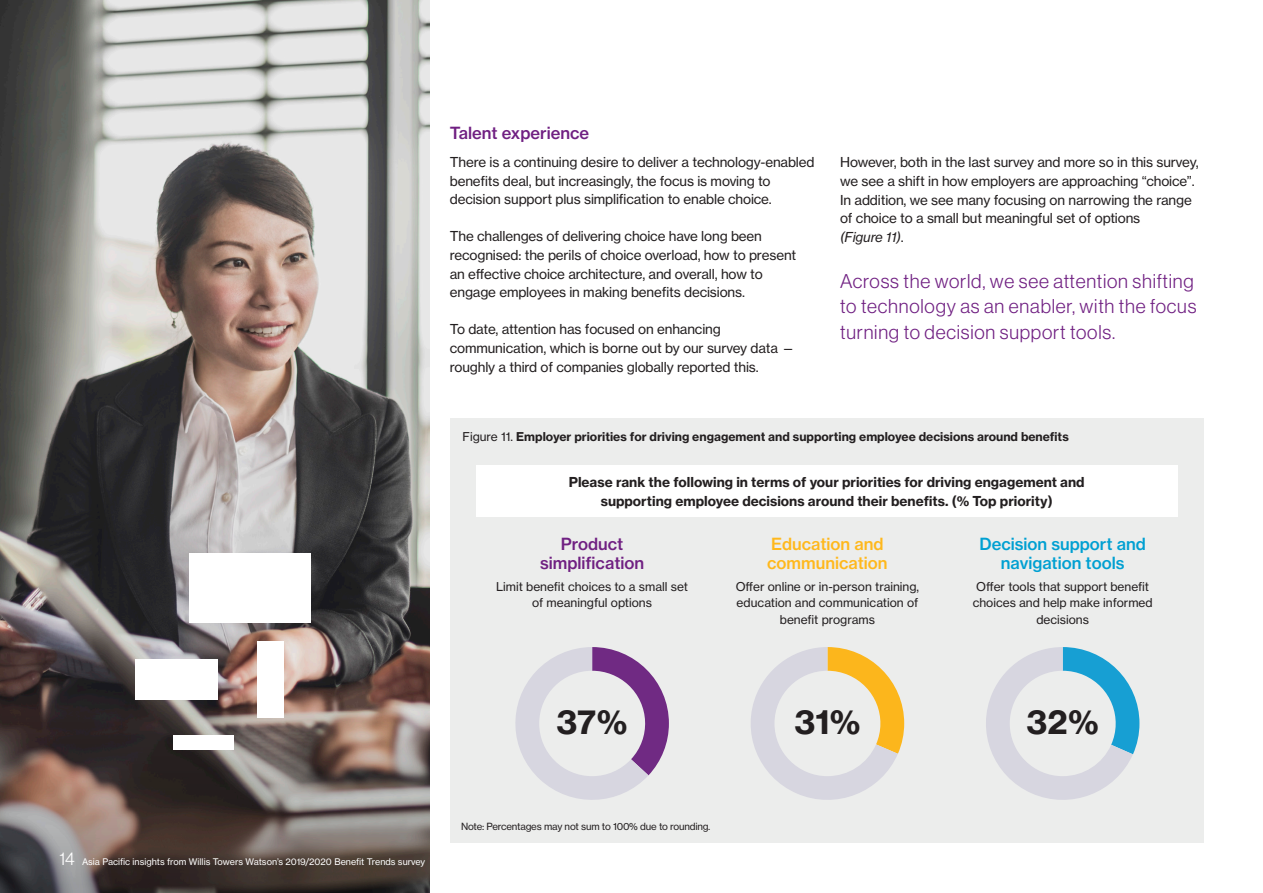
<style>
.page{position:relative;width:1263px;height:893px;background:#fff}
.page>*{position:absolute;margin:0;border:0;box-sizing:border-box;transform-origin:0 0}
.Body_text_black{font:33px "N Haas Grotesk TX Std 75 Bd";color:#231f20}
.Body_text_black-2{font:19.5px/25.5px "N Haas Grotesk DS Std 45 Lt";letter-spacing:.04em;color:#702082}
.Body_text_black-3{font:16.5px/18.8px "N Haas Grotesk TX Std 65 Md";color:#00a0d2;text-align:center}
.Body_text_black-4{font:16.5px/18.8px "N Haas Grotesk TX Std 65 Md";color:#ffb81c}
.Body_text_black-5{font:16.5px/18.8px "N Haas Grotesk TX Std 65 Md";color:#702082;text-align:center}
.Subhead_1__11_13_Med{font:16.5px "N Haas Grotesk TX Std 65 Md";color:#702082}
.Body_text_black-6{font:13.5px/18.8px "N Haas Grotesk TX Std 55 Rg";letter-spacing:-.01em;color:#231f20}
.Body_text_black-7{font:13.5px/18.8px "N Haas Grotesk TX Std 75 Bd";color:#231f20;text-align:center}
.Body_text_black-8{font:12px/16.5px "N Haas Grotesk TX Std 55 Rg";color:#231f20;text-align:center}
.Callout_4__8pt_bold{font:12px "N Haas Grotesk TX Std 75 Bd";color:#231f20}
.TOC_level_2{font:9.75px "N Haas Grotesk TX Std 55 Rg";letter-spacing:-.02em;color:#231f20}
.Page_Footer__6pt_Bla{font:9px "N Haas Grotesk TX Std 55 Rg";color:#fff}
.s1{font-family:"N Haas Grotesk TX Std 56 It"}
.s2{font-family:"N Haas Grotesk TX Std 55 Rg"}
.s3{font-family:"N Haas Grotesk DS Std 45 Lt";font-size:18px}
</style>
<div class="page">
<img style="left:0;top:1px;width:430px;height:634px">
<div style="left:450px;top:418px;width:753px;height:425px;background:#ecedec"></div>
<div style="left:476px;top:465px;width:701px;height:52px;background:#fff"></div>
<svg style="left:986px;top:647px;width:153px;height:153px"></svg>
<svg style="left:751px;top:647px;width:153px;height:153px"></svg>
<svg style="left:515px;top:647px;width:154px;height:153px"></svg>
<svg style="left:0;top:635px;width:430px;height:258px;background:#655753"></svg>
<div style="left:189px;top:554px;width:122px;height:69px;background:#fff"></div>
<div style="left:257px;top:641px;width:26px;height:77px;background:#fff"></div>
<div style="left:173px;top:735px;width:61px;height:15px;background:#fff"></div>
<div style="left:135px;top:659px;width:82px;height:41px;background:#fff"></div>
<p class="Subhead_1__11_13_Med" style="left:450px;top:123px;width:141px">Talent experience</p>
<p class="Body_text_black-6" style="left:450px;top:153px;width:366px">There is a continuing desire to deliver a technology-enabled benefits deal, but increasingly, the focus is moving to decision support plus simplification to enable choice.</p>
<p class="Body_text_black-6" style="left:450px;top:227px;width:348px">The challenges of delivering choice have long been recognised: the perils of choice overload, how to present an effective choice architecture, and overall, how to engage employees in making benefits decisions.</p>
<p class="Body_text_black-6" style="left:450px;top:320px;width:347px">To date, attention has focused on enhancing communication, which is borne out by our survey data — roughly a third of companies globally reported this.</p>
<p class="Body_text_black-6" style="left:840px;top:153px;width:360px">However, both in the last survey and more so in this survey, we see a shift in how employers are approaching “choice”.<br>In addition, we see many focusing on narrowing the range of choice to a small but meaningful set of options<br><span class="s1">(Figure 11)</span>.</p>
<p class="Body_text_black-2" style="left:840px;top:268px;width:358px">Across the world, we see attention shifting to technology as an enabler, with the focus turning to decision support tools.</p>
<p class="Callout_4__8pt_bold" style="left:463px;top:429px;width:608px"><span class="s2">Figure 11.</span> Employer priorities for driving engagement and supporting employee decisions around benefits</p>
<p class="Body_text_black-7" style="left:569px;top:473px;width:517px">Please rank the following in terms of your priorities for driving engagement and supporting employee decisions around their benefits. (% Top priority)</p>
<p class="Body_text_black-5" style="left:540px;top:534px;width:106px">Product simplification</p>
<p class="Body_text_black-4" style="left:767px;top:534px;width:122px">Education and communication</p>
<p class="Body_text_black-3" style="left:979px;top:534px;width:168px">Decision support and navigation tools</p>
<p class="Body_text_black-8" style="left:496px;top:578px;width:194px">Limit benefit choices to a small set of meaningful options</p>
<p class="Body_text_black-8" style="left:736px;top:578px;width:185px">Offer online or in-person training, education and communication of benefit programs</p>
<p class="Body_text_black-8" style="left:973px;top:578px;width:181px">Offer tools that support benefit choices and help make informed decisions</p>
<p class="Body_text_black" style="left:557px;top:701px;width:73px">37%</p>
<p class="Body_text_black" style="left:794px;top:701px;width:68px">31%</p>
<p class="Body_text_black" style="left:1026px;top:701px;width:74px">32%</p>
<p class="Page_Footer__6pt_Bla" style="left:59px;top:857px;width:367px"><span class="s3">14</span> Asia Pacific insights from Willis Towers Watson’s 2019/2020 Benefit Trends survey</p>
<p class="TOC_level_2" style="left:461px;top:820px;width:251px">Note: Percentages may not sum to 100% due to rounding.</p>
</div>
